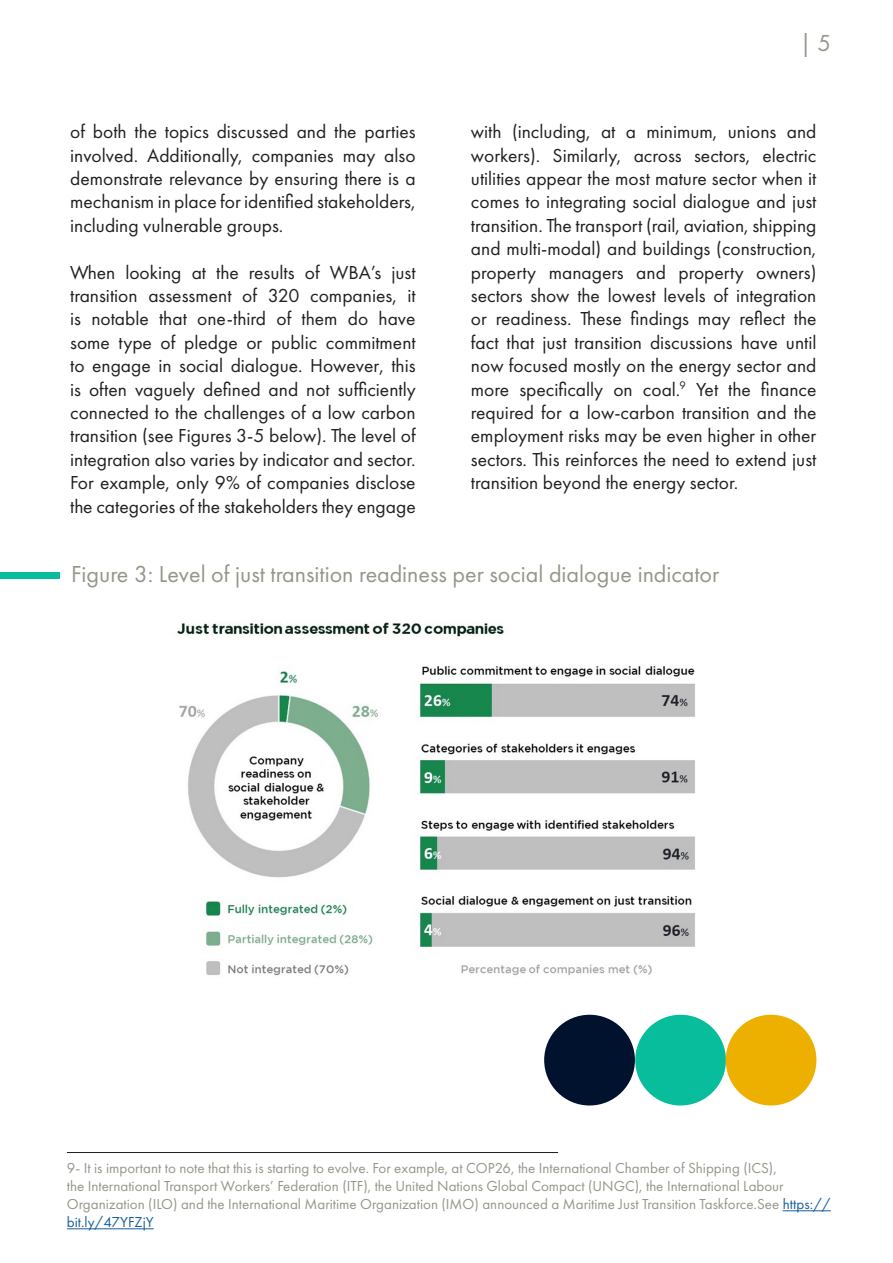
<style>
.page{position:relative;width:893px;height:1263px;background:#fff}
.page>*{position:absolute;margin:0;border:0;box-sizing:border-box;transform-origin:0 0}
.t1{font:24px "Futura PT";color:#939789}
.Paragraph{font:19.5px/23.4px "Futura PT";color:#231f20;text-align:justify}
.t2{font:15px/18px "Futura PT";color:#939789}
.s1{color:#175d9e}
</style>
<div class="page">
<div style="left:635px;top:1015px;width:91px;height:90px;background:#08bd9c;border-radius:50%"></div>
<div style="left:544px;top:1015px;width:91px;height:90px;background:#00122e;border-radius:50%"></div>
<div style="left:726px;top:1015px;width:90px;height:90px;background:#edb000;border-radius:50%"></div>
<img style="left:177px;top:622px;width:518px;height:354px">
<hr style="left:67px;top:1152px;width:491px;height:1px;background:#231f20">
<hr style="left:783px;top:1210px;width:48px;height:1px;background:#175d9e">
<hr style="left:67px;top:1228px;width:87px;height:1px;background:#175d9e">
<div style="left:0;top:572px;width:60px;height:6px;background:#08bd9c"></div>
<p class="Paragraph" style="left:70px;top:120px;width:347px">of both the topics discussed and the parties involved. Additionally, companies may also demonstrate relevance by ensuring there is a mechanism in place for identified stakeholders, including vulnerable groups.</p>
<p class="Paragraph" style="left:70px;top:260px;width:347px">When looking at the results of WBA’s just transition assessment of 320 companies, it is notable that one-third of them do have some type of pledge or public commitment to engage in social dialogue. However, this is often vaguely defined and not sufficiently connected to the challenges of a low carbon transition (see Figures 3-5 below). The level of integration also varies by indicator and sector.<br>For example, only 9% of companies disclose the categories of the stakeholders they engage</p>
<p class="t1" style="left:800px;top:29px;width:33px">| 5</p>
<p class="Paragraph" style="left:471px;top:120px;width:347px">with (including, at a minimum, unions and workers). Similarly, across sectors, electric utilities appear the most mature sector when it comes to integrating social dialogue and just transition. The transport (rail, aviation, shipping and multi-modal) and buildings (construction, property managers and property owners) sectors show the lowest levels of integration or readiness. These findings may reflect the fact that just transition discussions have until now focused mostly on the energy sector and more specifically on coal.<sup>9</sup> Yet the finance required for a low-carbon transition and the employment risks may be even higher in other sectors. This reinforces the need to extend just transition beyond the energy sector.</p>
<p class="t1" style="left:71px;top:559px;width:650px">Figure 3: Level of just transition readiness per social dialogue indicator</p>
<p class="t2" style="left:67px;top:1159px;width:765px">9- It is important to note that this is starting to evolve. For example, at COP26, the International Chamber of Shipping (ICS),<br>the International Transport Workers’ Federation (ITF), the United Nations Global Compact (UNGC), the International Labour Organization (ILO) and the International Maritime Organization (IMO) announced a Maritime Just Transition Taskforce.See <span class="s1">https:// bit.ly/47YFZjY</span></p>
</div>
